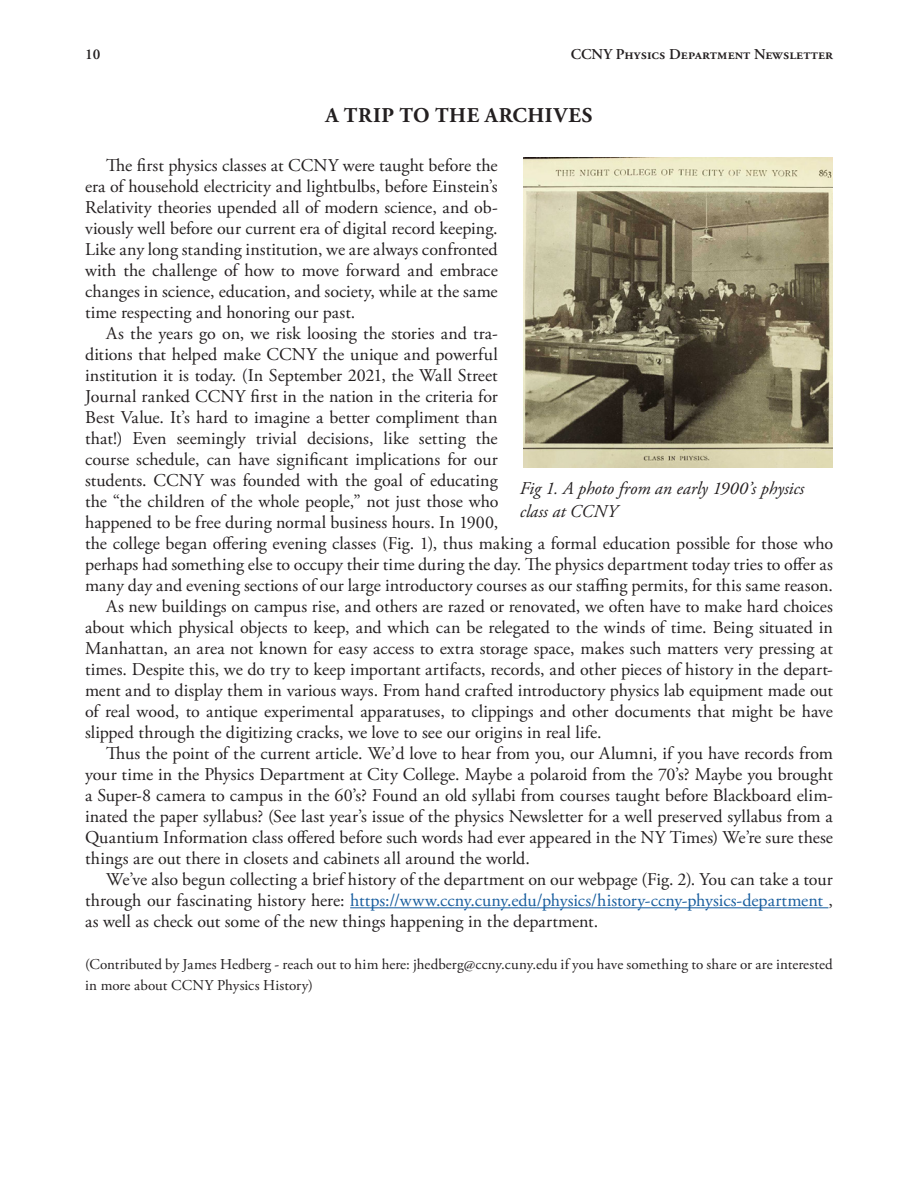
<style>
.page{position:relative;width:918px;height:1188px;background:#fff}
.page>*{position:absolute;margin:0;border:0;box-sizing:border-box;transform-origin:0 0}
.Box2_Title{font:700 21px "Adobe Garamond Pro";letter-spacing:.03em;color:#231f20}
.Box2_BodyText_Black{font:18px/21px "Adobe Garamond Pro";color:#231f20;text-align:justify}
.Caption_01{font:italic 18px/22.5px "Adobe Garamond Pro";color:#231f20}
.Box2_BodyText_Black-2{font:15px/21px "Adobe Garamond Pro";letter-spacing:.01em;color:#231f20}
.t1{font:600 15px "Adobe Garamond Pro";color:#231f20}
.s1{color:#175d9e}
</style>
<div class="page">
<hr style="left:350px;top:907px;width:478px;height:1px;background:#175d9e">
<img style="left:523px;top:158px;width:310px;height:310px">
<p class="t1" style="left:85px;top:45px;width:17px">10</p>
<p class="t1" style="left:571px;top:45px;width:264px">CCNY Physics Department Newsletter</p>
<p class="Box2_Title" style="left:325px;top:103px;width:269px">A TRIP TO THE ARCHIVES</p>
<p class="Box2_BodyText_Black" style="left:85px;top:155px;width:414px;text-indent:21px">The first physics classes at CCNY were taught before the era of household electricity and lightbulbs, before Einstein’s Relativity theories upended all of modern science, and ob&shy;viously well before our current era of digital record keeping.<br>Like any long standing institution, we are always confronted with the challenge of how to move forward and embrace changes in science, education, and society, while at the same time respecting and honoring our past.</p>
<p class="Box2_BodyText_Black" style="left:85px;top:323px;width:750px;text-align:left;text-indent:21px">As the years go on, we risk loosing the stories and tra-<br>ditions that helped make CCNY the unique and powerful<br>institution it is today. (In September 2021, the Wall Street<br>Journal ranked CCNY first in the nation in the criteria for<br>Best Value. It’s hard to imagine a better compliment than<br>that!) Even seemingly trivial decisions, like setting the<br>course schedule, can have significant implications for our<br>students. CCNY was founded with the goal of educating<br>the “the children of the whole people,” not just those who<br>happened to be free during normal business hours. In 1900,<br>the college began offering evening classes (Fig. 1), thus making a formal education possible for those who perhaps had something else to occupy their time during the day. The physics department today tries to offer as many day and evening sections of our large introductory courses as our staffing permits, for this same reason.</p>
<p class="Box2_BodyText_Black" style="left:85px;top:596px;width:749px;text-indent:21px">As new buildings on campus rise, and others are razed or renovated, we often have to make hard choices about which physical objects to keep, and which can be relegated to the winds of time. Being situated in Manhattan, an area not known for easy access to extra storage space, makes such matters very pressing at times. Despite this, we do try to keep important artifacts, records, and other pieces of history in the depart&shy;ment and to display them in various ways. From hand crafted introductory physics lab equipment made out of real wood, to antique experimental apparatuses, to clippings and other documents that might be have slipped through the digitizing cracks, we love to see our origins in real life.</p>
<p class="Box2_BodyText_Black" style="left:85px;top:743px;width:750px;text-indent:21px">Thus the point of the current article. We’d love to hear from you, our Alumni, if you have records from your time in the Physics Department at City College. Maybe a polaroid from the 70’s? Maybe you brought a Super-8 camera to campus in the 60’s? Found an old syllabi from courses taught before Blackboard elim&shy;inated the paper syllabus? (See last year’s issue of the physics Newsletter for a well preserved syllabus from a Quantium Information class offered before such words had ever appeared in the NY Times) We’re sure these things are out there in closets and cabinets all around the world.</p>
<p class="Box2_BodyText_Black" style="left:85px;top:869px;width:749px;text-indent:21px">We’ve also begun collecting a brief history of the department on our webpage (Fig. 2). You can take a tour through our fascinating history here: <span class="s1">https://www.ccny.cuny.edu/physics/history-ccny-physics-department</span> , as well as check out some of the new things happening in the department.</p>
<p class="Box2_BodyText_Black-2" style="left:85px;top:954px;width:749px">(Contributed by James Hedberg - reach out to him here: jhedberg@ccny.cuny.edu if you have something to share or are interested in more about CCNY Physics History)</p>
<p class="Caption_01" style="left:520px;top:478px;width:286px">Fig 1. A photo from an early 1900’s physics class at CCNY</p>
</div>
